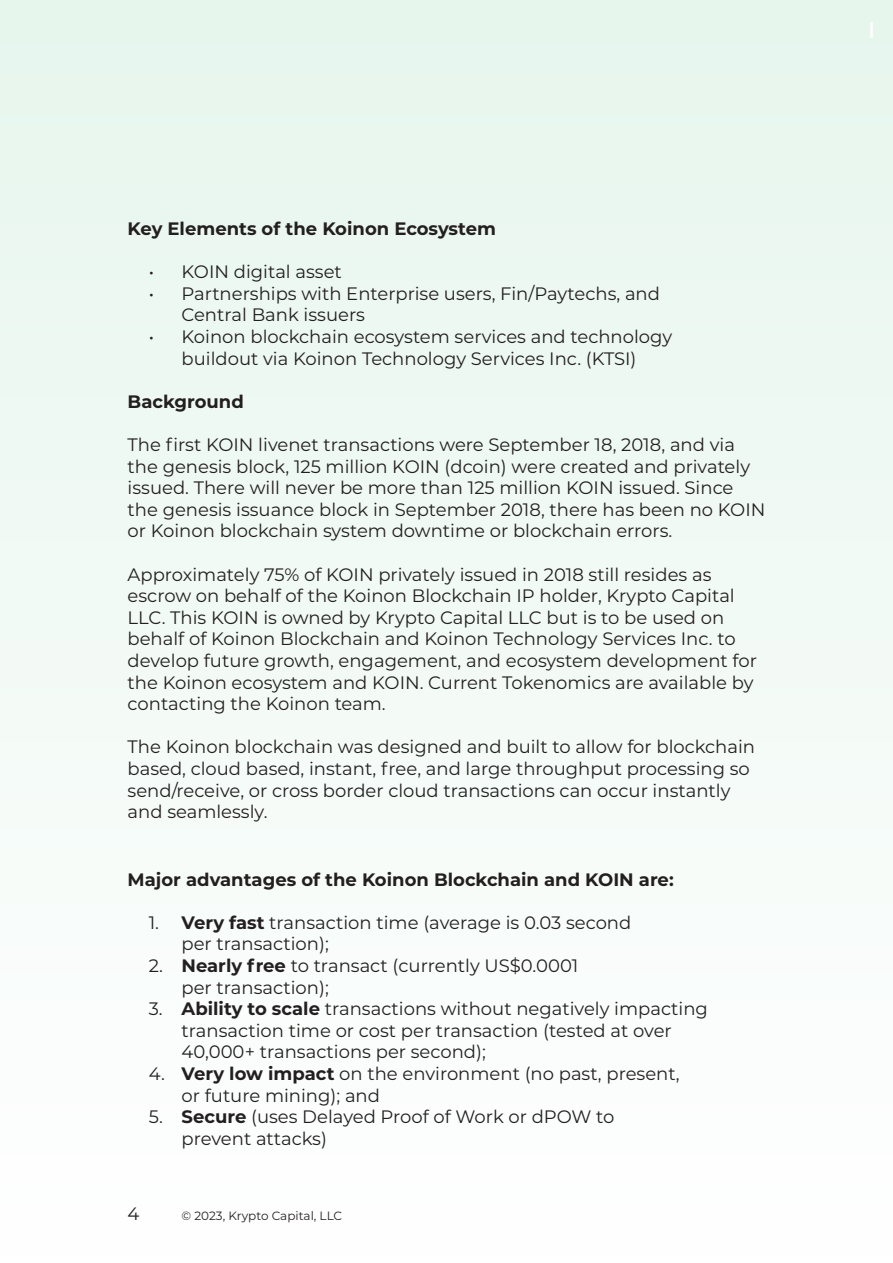
<style>
.page{position:relative;width:893px;height:1263px;background:#f2faf6}
.page>*{position:absolute;margin:0;border:0;box-sizing:border-box;transform-origin:0 0}
.t1{font:22.5px "Alternate Gothic No 2 BT";color:#fff}
.t2{font:18px/21.6px "Montserrat";color:#231f20}
.t3{font:700 18px "Montserrat";color:#231f20}
.t4{font:12px "Montserrat";color:#231f20}
.s1{font-weight:700}
</style>
<div class="page">
<p class="t3" style="left:128px;top:216px;width:370px">Key Elements of the Koinon Ecosystem</p>
<p class="t2" style="left:149px;top:260px;width:195px">• KOIN digital asset</p>
<p class="t2" style="left:149px;top:282px;width:513px">• Partnerships with Enterprise users, Fin/Paytechs, and</p>
<p class="t2" style="left:182px;top:303px;width:185px">Central Bank issuers</p>
<p class="t2" style="left:149px;top:325px;width:525px">• Koinon blockchain ecosystem services and technology</p>
<p class="t2" style="left:182px;top:347px;width:456px">buildout via Koinon Technology Services Inc. (KTSI)</p>
<p class="t3" style="left:128px;top:388px;width:118px">Background</p>
<p class="t2" style="left:128px;top:433px;width:639px">The first KOIN livenet transactions were September 18, 2018, and via the genesis block, 125 million KOIN (dcoin) were created and privately issued. There will never be more than 125 million KOIN issued. Since the genesis issuance block in September 2018, there has been no KOIN or Koinon blockchain system downtime or blockchain errors.</p>
<p class="t2" style="left:128px;top:563px;width:631px">Approximately 75% of KOIN privately issued in 2018 still resides as escrow on behalf of the Koinon Blockchain IP holder, Krypto Capital LLC. This KOIN is owned by Krypto Capital LLC but is to be used on behalf of Koinon Blockchain and Koinon Technology Services Inc. to develop future growth, engagement, and ecosystem development for the Koinon ecosystem and KOIN. Current Tokenomics are available by contacting the Koinon team.</p>
<p class="t2" style="left:128px;top:735px;width:629px">The Koinon blockchain was designed and built to allow for blockchain based, cloud based, instant, free, and large throughput processing so send/receive, or cross border cloud transactions can occur instantly and seamlessly.</p>
<p class="t3" style="left:128px;top:866px;width:548px">Major advantages of the Koinon Blockchain and KOIN are:</p>
<p class="t2" style="left:149px;top:911px;width:484px">1. <span class="s1">Very fast</span> transaction time (average is 0.03 second</p>
<p class="t2" style="left:182px;top:932px;width:149px">per transaction);</p>
<p class="t2" style="left:149px;top:954px;width:431px">2. <span class="s1">Nearly free</span> to transact (currently US$0.0001</p>
<p class="t2" style="left:182px;top:976px;width:149px">per transaction);</p>
<p class="t2" style="left:149px;top:997px;width:561px">3. <span class="s1">Ability to scale</span> transactions without negatively impacting</p>
<p class="t2" style="left:182px;top:1019px;width:492px">transaction time or cost per transaction (tested at over</p>
<p class="t2" style="left:182px;top:1040px;width:306px">40,000+ transactions per second);</p>
<p class="t2" style="left:149px;top:1062px;width:532px">4. <span class="s1">Very low impact</span> on the environment (no past, present,</p>
<p class="t2" style="left:182px;top:1084px;width:200px">or future mining); and</p>
<p class="t2" style="left:149px;top:1105px;width:467px">5. <span class="s1">Secure</span> (uses Delayed Proof of Work or dPOW to</p>
<p class="t2" style="left:182px;top:1127px;width:147px">prevent attacks)</p>
<p class="t2" style="left:128px;top:1202px;width:13px">4</p>
<p class="t4" style="left:182px;top:1208px;width:162px">© 2023, Krypto Capital, LLC</p>
<p class="t1" style="left:869px;top:18px;width:6px">I</p>
</div>
